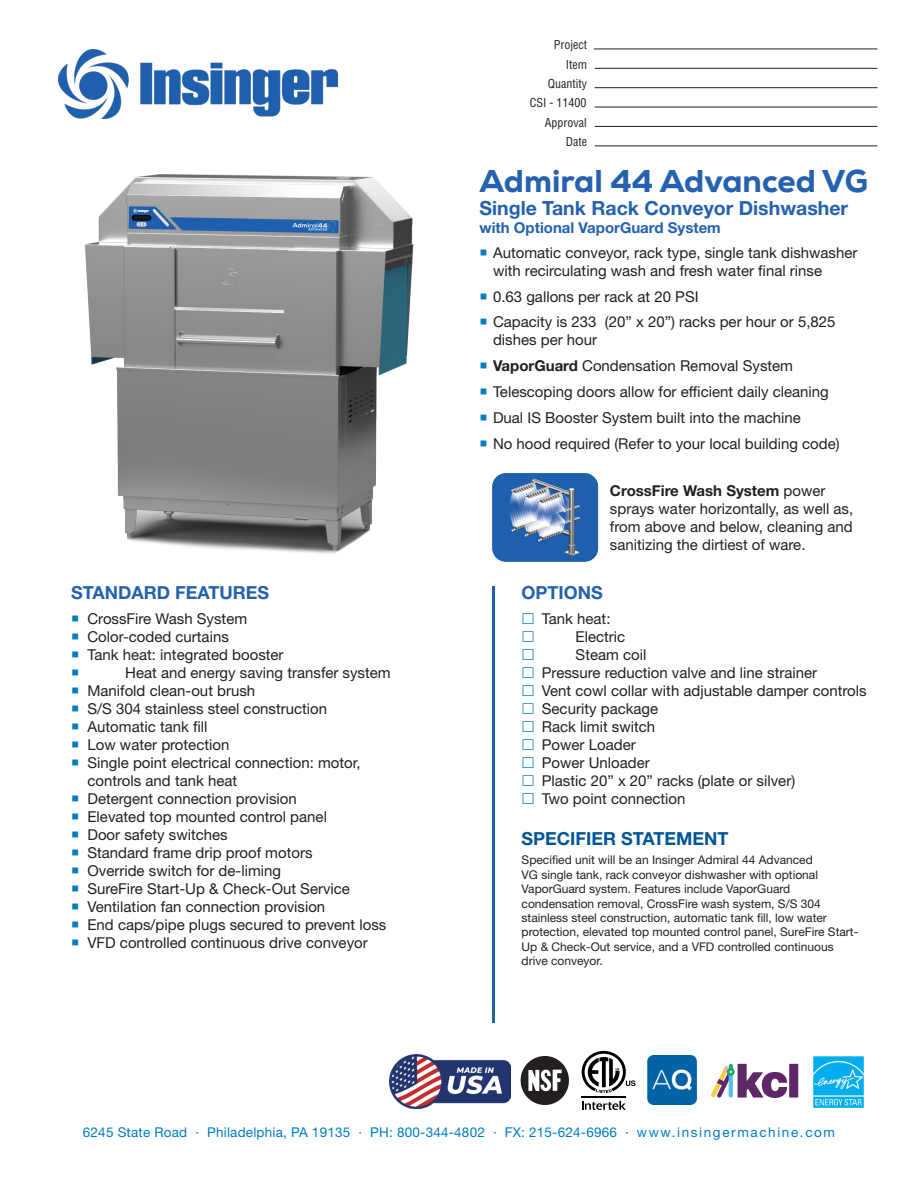
<style>
.page{position:relative;width:918px;height:1188px;background:#fff}
.page>*{position:absolute;margin:0;border:0;box-sizing:border-box;transform-origin:0 0}
.t1{font:800 31.5px "Nexa";color:#2461ae}
.t2{font:700 19.5px "Helvetica Neue LT Std";color:#2461ae}
.t3{font:700 18px "Helvetica Neue LT Std";color:#2461ae}
.t4{font:700 18px "Helvetica Neue LT Std";color:#005595}
.t5{font:15px/18px "Helvetica Neue LT Std";color:#231f20}
.t6{font:700 15px "Helvetica Neue LT Std";color:#2461ae}
.t7{font:13.5px "Helvetica Neue LT Std";letter-spacing:.015em;color:#007cc2}
.t8{font:12px/14.4px "Helvetica Neue LT Std";color:#231f20}
.t9{font:condensed 12px "Helvetica LT Std";color:#231f20}
.s1{font-weight:700}
</style>
<div class="page">
<img style="left:58px;top:49px;width:280px;height:70px">
<hr style="left:594px;top:49px;width:284px;height:1px;background:#231f20">
<hr style="left:595px;top:68px;width:282px;height:1px;background:#231f20">
<hr style="left:595px;top:87px;width:282px;height:1px;background:#231f20">
<hr style="left:595px;top:107px;width:282px;height:1px;background:#231f20">
<hr style="left:595px;top:126px;width:282px;height:1px;background:#231f20">
<hr style="left:595px;top:146px;width:282px;height:1px;background:#231f20">
<hr style="left:492px;top:586px;width:3px;height:437px;background:#1e60ae">
<img style="left:492px;top:473px;width:106px;height:89px">
<img style="left:647px;top:1055px;width:51px;height:50px">
<svg style="left:582px;top:1101px;width:44px;height:9px"></svg>
<hr style="left:582px;top:1096px;width:44px;height:1px;background:#000">
<svg style="left:582px;top:1051px;width:54px;height:42px"></svg>
<img style="left:520px;top:1056px;width:49px;height:49px">
<img style="left:390px;top:1055px;width:120px;height:54px">
<img style="left:813px;top:1056px;width:51px;height:52px">
<div style="left:789px;top:1064px;width:9px;height:34px;background:#602768"></div>
<svg style="left:711px;top:1064px;width:76px;height:34px"></svg>
<img style="left:85px;top:174px;width:329px;height:380px">
<p class="t9" style="left:554px;top:37px;width:35px">Project</p>
<p class="t9" style="left:566px;top:57px;width:23px">Item</p>
<p class="t9" style="left:548px;top:76px;width:41px">Quantity</p>
<p class="t9" style="left:530px;top:95px;width:58px">CSI - 11400</p>
<p class="t9" style="left:545px;top:115px;width:43px">Approval</p>
<p class="t9" style="left:566px;top:134px;width:23px">Date</p>
<p class="t1" style="left:480px;top:161px;width:390px">Admiral 44 Advanced VG</p>
<p class="t2" style="left:480px;top:196px;width:370px">Single Tank Rack Conveyor Dishwasher</p>
<p class="t6" style="left:480px;top:219px;width:243px">with Optional VaporGuard System</p>
<p class="t5" style="left:493px;top:243px;width:366px">Automatic conveyor, rack type, single tank dishwasher with recirculating wash and fresh water final rinse</p>
<p class="t5" style="left:493px;top:287px;width:207px">0.63 gallons per rack at 20 PSI</p>
<p class="t5" style="left:493px;top:313px;width:344px">Capacity is 233 (20” x 20”) racks per hour or 5,825 dishes per hour</p>
<p class="t5" style="left:493px;top:357px;width:302px"><span class="s1">VaporGuard</span> Condensation Removal System</p>
<p class="t5" style="left:493px;top:382px;width:337px">Telescoping doors allow for efficient daily cleaning</p>
<p class="t5" style="left:493px;top:408px;width:309px">Dual IS Booster System built into the machine</p>
<p class="t5" style="left:493px;top:434px;width:348px">No hood required (Refer to your local building code)</p>
<p class="t3" style="left:71px;top:581px;width:200px">STANDARD FEATURES</p>
<p class="t5" style="left:87px;top:609px;width:161px">CrossFire Wash System</p>
<p class="t5" style="left:87px;top:627px;width:143px">Color-coded curtains</p>
<p class="t5" style="left:87px;top:645px;width:198px">Tank heat: integrated booster</p>
<p class="t5" style="left:125px;top:663px;width:267px">Heat and energy saving transfer system</p>
<p class="t5" style="left:87px;top:681px;width:169px">Manifold clean-out brush</p>
<p class="t5" style="left:87px;top:699px;width:241px">S/S 304 stainless steel construction</p>
<p class="t5" style="left:87px;top:717px;width:122px">Automatic tank fill</p>
<p class="t5" style="left:87px;top:735px;width:143px">Low water protection</p>
<p class="t5" style="left:87px;top:753px;width:275px">Single point electrical connection: motor, controls and tank heat</p>
<p class="t5" style="left:87px;top:789px;width:211px">Detergent connection provision</p>
<p class="t5" style="left:87px;top:807px;width:241px">Elevated top mounted control panel</p>
<p class="t5" style="left:87px;top:825px;width:142px">Door safety switches</p>
<p class="t5" style="left:87px;top:843px;width:227px">Standard frame drip proof motors</p>
<p class="t5" style="left:87px;top:861px;width:195px">Override switch for de-liming</p>
<p class="t5" style="left:87px;top:879px;width:264px">SureFire Start-Up &amp; Check-Out Service</p>
<p class="t5" style="left:87px;top:897px;width:239px">Ventilation fan connection provision</p>
<p class="t5" style="left:87px;top:915px;width:300px">End caps/pipe plugs secured to prevent loss</p>
<p class="t5" style="left:87px;top:933px;width:282px">VFD controlled continuous drive conveyor</p>
<p class="t5" style="left:610px;top:481px;width:245px"><span class="s1">CrossFire Wash System</span> power sprays water horizontally, as well as, from above and below, cleaning and sanitizing the dirtiest of ware.</p>
<p class="t3" style="left:522px;top:581px;width:83px">OPTIONS</p>
<p class="t5" style="left:542px;top:609px;width:70px">Tank heat:</p>
<p class="t5" style="left:576px;top:627px;width:51px">Electric</p>
<p class="t5" style="left:576px;top:645px;width:72px">Steam coil</p>
<p class="t5" style="left:542px;top:663px;width:277px">Pressure reduction valve and line strainer</p>
<p class="t5" style="left:542px;top:681px;width:326px">Vent cowl collar with adjustable damper controls</p>
<p class="t5" style="left:542px;top:699px;width:118px">Security package</p>
<p class="t5" style="left:542px;top:717px;width:115px">Rack limit switch</p>
<p class="t5" style="left:542px;top:735px;width:95px">Power Loader</p>
<p class="t5" style="left:542px;top:753px;width:110px">Power Unloader</p>
<p class="t5" style="left:542px;top:771px;width:255px">Plastic 20” x 20” racks (plate or silver)</p>
<p class="t5" style="left:542px;top:789px;width:145px">Two point connection</p>
<p class="t4" style="left:522px;top:828px;width:208px">SPECIFIER STATEMENT</p>
<p class="t8" style="left:522px;top:853px;width:338px">Specified unit will be an Insinger Admiral 44 Advanced<br>VG single tank, rack conveyor dishwasher with optional VaporGuard system. Features include VaporGuard condensation removal, CrossFire wash system, S/S 304 stainless steel construction, automatic tank fill, low water protection, elevated top mounted control panel, SureFire Start-Up &amp; Check-Out service, and a VFD controlled continuous drive conveyor.</p>
<p class="t7" style="left:83px;top:1124px;width:754px">6245 State Road ∙ Philadelphia, PA 19135 ∙ PH: 800-344-4802 ∙ FX: 215-624-6966 ∙ www.insingermachine.com</p>
</div>
